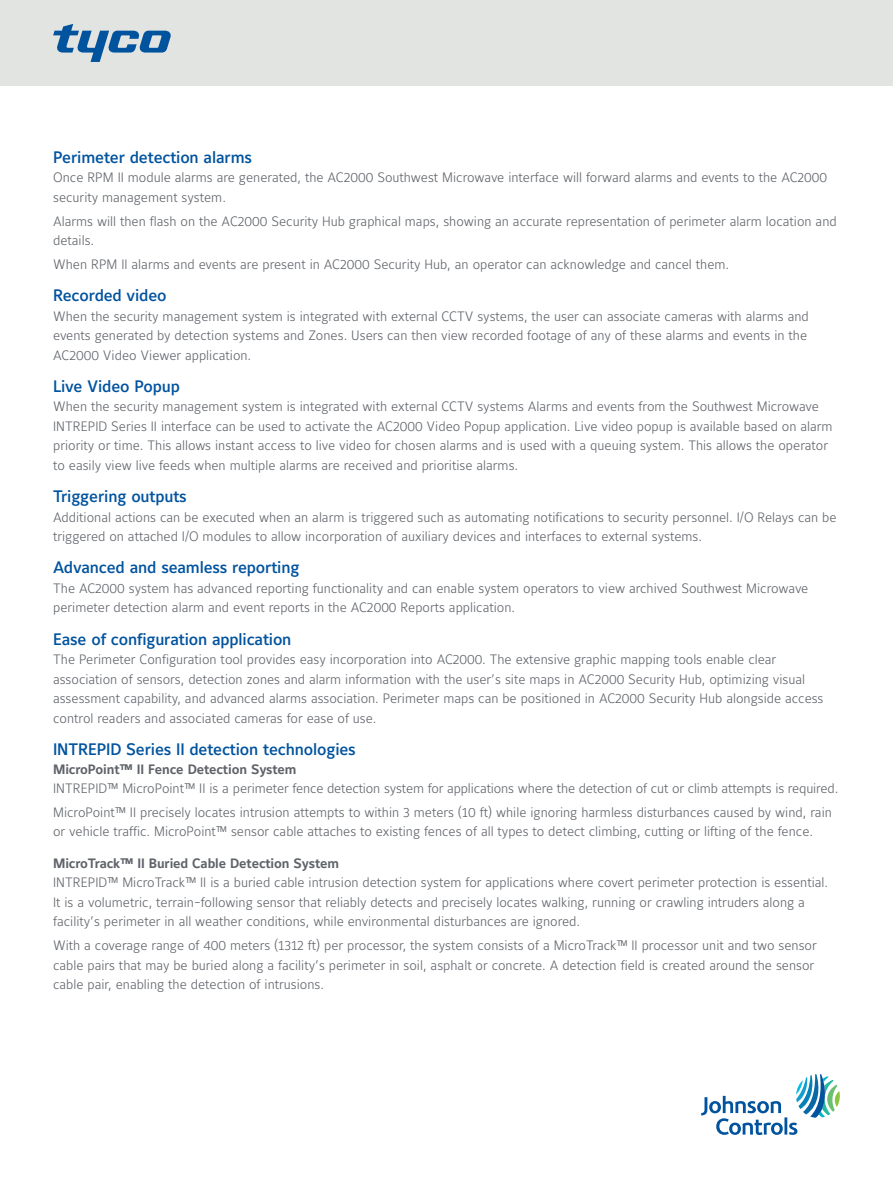
<style>
.page{position:relative;width:893px;height:1188px;background:#fff}
.page>*{position:absolute;margin:0;border:0;box-sizing:border-box;transform-origin:0 0}
.t1{font:500 16.5px "Maurea Jci Lf ML";letter-spacing:-.01em;color:#01539e}
.t2{font:300 13.5px/19.5px "Maurea Jci Lf ML";color:#5f6369}
.t3{font:700 13.5px "Maurea Jci Lf ML";letter-spacing:-.01em;color:#5f6369}
</style>
<div class="page">
<svg style="left:701px;top:1074px;width:139px;height:61px"></svg>
<div style="left:0;top:0;width:893px;height:85px;background:#e2e4e2"></div>
<svg style="left:53px;top:24px;width:118px;height:38px"></svg>
<p class="t1" style="left:53px;top:147px;width:200px">Perimeter detection alarms</p>
<p class="t2" style="left:53px;top:168px;width:776px">Once RPM II module alarms are generated, the AC2000 Southwest Microwave interface will forward alarms and events to the AC2000 security management system.</p>
<p class="t2" style="left:53px;top:211px;width:785px">Alarms will then flash on the AC2000 Security Hub graphical maps, showing an accurate representation of perimeter alarm location and details.</p>
<p class="t2" style="left:53px;top:254px;width:677px">When RPM II alarms and events are present in AC2000 Security Hub, an operator can acknowledge and cancel them.</p>
<p class="t1" style="left:53px;top:285px;width:115px">Recorded video</p>
<p class="t2" style="left:53px;top:306px;width:757px;text-align:justify">When the security management system is integrated with external CCTV systems, the user can associate cameras with alarms and events generated by detection systems and Zones. Users can then view recorded footage of any of these alarms and events in the AC2000 Video Viewer application.</p>
<p class="t1" style="left:53px;top:376px;width:128px">Live Video Popup</p>
<p class="t2" style="left:53px;top:397px;width:781px">When the security management system is integrated with external CCTV systems Alarms and events from the Southwest Microwave INTREPID Series II interface can be used to activate the AC2000 Video Popup application. Live video popup is available based on alarm priority or time. This allows instant access to live video for chosen alarms and is used with a queuing system. This allows the operator to easily view live feeds when multiple alarms are received and prioritise alarms.</p>
<p class="t1" style="left:53px;top:486px;width:135px">Triggering outputs</p>
<p class="t2" style="left:53px;top:507px;width:785px">Additional actions can be executed when an alarm is triggered such as automating notifications to security personnel. I/O Relays can be triggered on attached I/O modules to allow incorporation of auxiliary devices and interfaces to external systems.</p>
<p class="t1" style="left:53px;top:558px;width:248px">Advanced and seamless reporting</p>
<p class="t2" style="left:53px;top:578px;width:757px">The AC2000 system has advanced reporting functionality and can enable system operators to view archived Southwest Microwave perimeter detection alarm and event reports in the AC2000 Reports application.</p>
<p class="t1" style="left:53px;top:629px;width:240px">Ease of configuration application</p>
<p class="t2" style="left:53px;top:649px;width:772px">The Perimeter Configuration tool provides easy incorporation into AC2000. The extensive graphic mapping tools enable clear association of sensors, detection zones and alarm information with the user’s site maps in AC2000 Security Hub, optimizing visual assessment capability, and advanced alarms association. Perimeter maps can be positioned in AC2000 Security Hub alongside access control readers and associated cameras for ease of use.</p>
<p class="t1" style="left:53px;top:739px;width:304px">INTREPID Series II detection technologies</p>
<p class="t3" style="left:53px;top:761px;width:245px">MicroPoint™ II Fence Detection System</p>
<p class="t2" style="left:53px;top:776px;width:787px;line-height:23.7px">INTREPID™ MicroPoint™ II is a perimeter fence detection system for applications where the detection of cut or climb attempts is required.<br>MicroPoint™ II precisely locates intrusion attempts to within 3 meters (10 ft) while ignoring harmless disturbances caused by wind, rain</p>
<p class="t2" style="left:53px;top:822px;width:761px">or vehicle traffic. MicroPoint™ sensor cable attaches to existing fences of all types to detect climbing, cutting or lifting of the fence.</p>
<p class="t3" style="left:53px;top:855px;width:287px">MicroTrack™ II Buried Cable Detection System</p>
<p class="t2" style="left:53px;top:873px;width:776px">INTREPID™ MicroTrack™ II is a buried cable intrusion detection system for applications where covert perimeter protection is essential.<br>It is a volumetric, terrain-following sensor that reliably detects and precisely locates walking, running or crawling intruders along a facility’s perimeter in all weather conditions, while environmental disturbances are ignored.</p>
<p class="t2" style="left:53px;top:935px;width:765px">With a coverage range of 400 meters (1312 ft) per processor, the system consists of a MicroTrack™ II processor unit and two sensor cable pairs that may be buried along a facility’s perimeter in soil, asphalt or concrete. A detection field is created around the sensor cable pair, enabling the detection of intrusions.</p>
</div>
